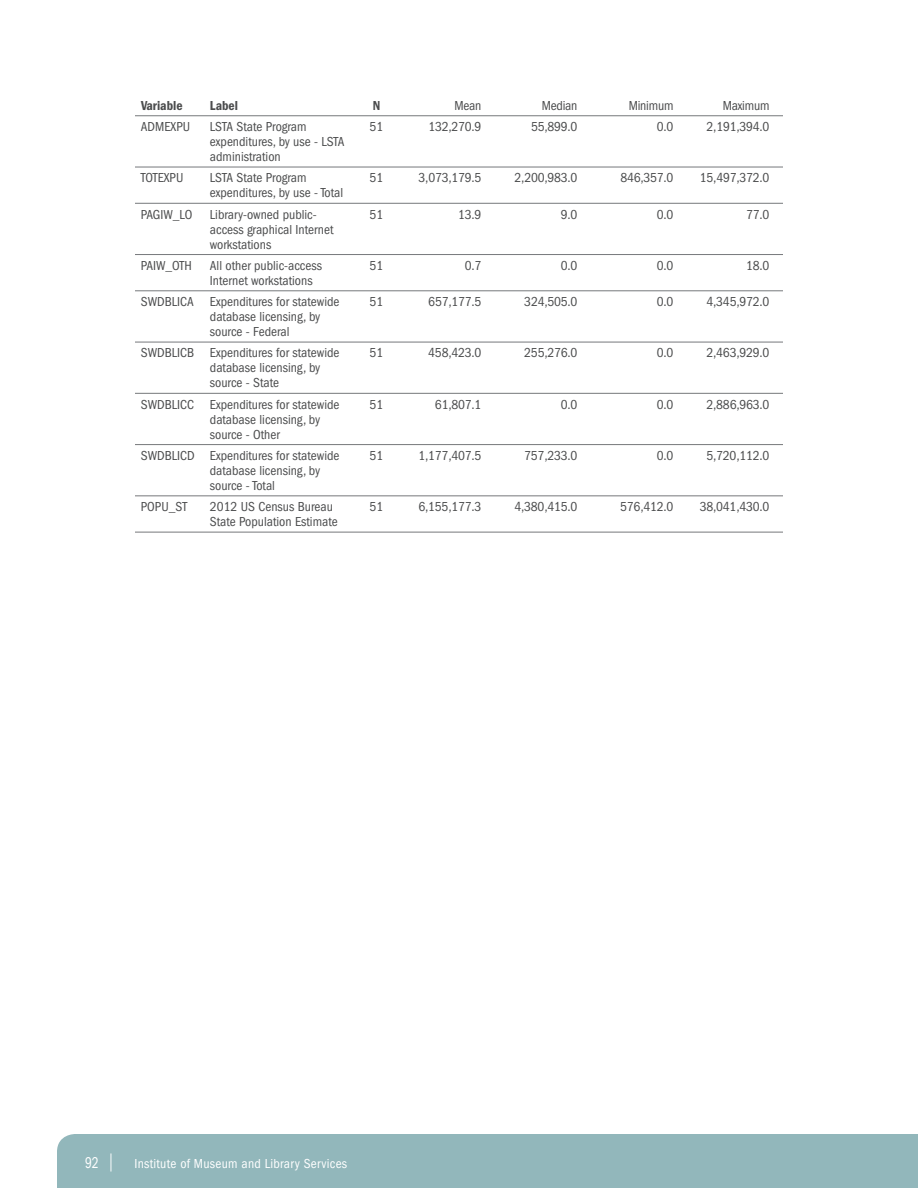
<style>
.page{position:relative;width:918px;height:1188px;background:#fff}
.page>*{position:absolute;margin:0;border:0;box-sizing:border-box;transform-origin:0 0}
.t1{font:condensed 13.5px/15px "ITC Franklin Gothic Std";color:#4b4c4d}
.t2{font:condensed 13.5px "ITC Franklin Gothic Std";letter-spacing:.02em;color:#fff}
.t3{font:13.5px "ITC Franklin Gothic Std Dm Cd";color:#4b4c4d}
.s1{font-size:16.2px}
.s2{font-stretch:normal;font-size:18px}
</style>
<div class="page">
<div style="left:57px;top:1134px;width:861px;height:54px;background:#92b7bb"></div>
<hr style="left:135px;top:115px;width:69px;height:1px;background:#76787b">
<hr style="left:204px;top:115px;width:150px;height:1px;background:#76787b">
<hr style="left:354px;top:115px;width:45px;height:1px;background:#76787b">
<hr style="left:399px;top:115px;width:96px;height:1px;background:#76787b">
<hr style="left:495px;top:115px;width:96px;height:1px;background:#76787b">
<hr style="left:591px;top:115px;width:96px;height:1px;background:#76787b">
<hr style="left:687px;top:115px;width:96px;height:1px;background:#76787b">
<hr style="left:135px;top:167px;width:69px;height:1px;background:#76787b">
<hr style="left:204px;top:167px;width:150px;height:1px;background:#76787b">
<hr style="left:354px;top:167px;width:45px;height:1px;background:#76787b">
<hr style="left:399px;top:167px;width:96px;height:1px;background:#76787b">
<hr style="left:495px;top:167px;width:96px;height:1px;background:#76787b">
<hr style="left:591px;top:167px;width:96px;height:1px;background:#76787b">
<hr style="left:687px;top:167px;width:96px;height:1px;background:#76787b">
<hr style="left:135px;top:203px;width:69px;height:1px;background:#76787b">
<hr style="left:204px;top:203px;width:150px;height:1px;background:#76787b">
<hr style="left:354px;top:203px;width:45px;height:1px;background:#76787b">
<hr style="left:399px;top:203px;width:96px;height:1px;background:#76787b">
<hr style="left:495px;top:203px;width:96px;height:1px;background:#76787b">
<hr style="left:591px;top:203px;width:96px;height:1px;background:#76787b">
<hr style="left:687px;top:203px;width:96px;height:1px;background:#76787b">
<hr style="left:135px;top:254px;width:69px;height:1px;background:#76787b">
<hr style="left:204px;top:254px;width:150px;height:1px;background:#76787b">
<hr style="left:354px;top:254px;width:45px;height:1px;background:#76787b">
<hr style="left:399px;top:254px;width:96px;height:1px;background:#76787b">
<hr style="left:495px;top:254px;width:96px;height:1px;background:#76787b">
<hr style="left:591px;top:254px;width:96px;height:1px;background:#76787b">
<hr style="left:687px;top:254px;width:96px;height:1px;background:#76787b">
<hr style="left:135px;top:290px;width:69px;height:1px;background:#76787b">
<hr style="left:204px;top:290px;width:150px;height:1px;background:#76787b">
<hr style="left:354px;top:290px;width:45px;height:1px;background:#76787b">
<hr style="left:399px;top:290px;width:96px;height:1px;background:#76787b">
<hr style="left:495px;top:290px;width:96px;height:1px;background:#76787b">
<hr style="left:591px;top:290px;width:96px;height:1px;background:#76787b">
<hr style="left:687px;top:290px;width:96px;height:1px;background:#76787b">
<hr style="left:135px;top:342px;width:69px;height:1px;background:#76787b">
<hr style="left:204px;top:342px;width:150px;height:1px;background:#76787b">
<hr style="left:354px;top:342px;width:45px;height:1px;background:#76787b">
<hr style="left:399px;top:342px;width:96px;height:1px;background:#76787b">
<hr style="left:495px;top:342px;width:96px;height:1px;background:#76787b">
<hr style="left:591px;top:342px;width:96px;height:1px;background:#76787b">
<hr style="left:687px;top:342px;width:96px;height:1px;background:#76787b">
<hr style="left:135px;top:393px;width:69px;height:1px;background:#76787b">
<hr style="left:204px;top:393px;width:150px;height:1px;background:#76787b">
<hr style="left:354px;top:393px;width:45px;height:1px;background:#76787b">
<hr style="left:399px;top:393px;width:96px;height:1px;background:#76787b">
<hr style="left:495px;top:393px;width:96px;height:1px;background:#76787b">
<hr style="left:591px;top:393px;width:96px;height:1px;background:#76787b">
<hr style="left:687px;top:393px;width:96px;height:1px;background:#76787b">
<hr style="left:135px;top:444px;width:69px;height:1px;background:#76787b">
<hr style="left:204px;top:444px;width:150px;height:1px;background:#76787b">
<hr style="left:354px;top:444px;width:45px;height:1px;background:#76787b">
<hr style="left:399px;top:444px;width:96px;height:1px;background:#76787b">
<hr style="left:495px;top:444px;width:96px;height:1px;background:#76787b">
<hr style="left:591px;top:444px;width:96px;height:1px;background:#76787b">
<hr style="left:687px;top:444px;width:96px;height:1px;background:#76787b">
<hr style="left:135px;top:495px;width:69px;height:1px;background:#76787b">
<hr style="left:204px;top:495px;width:150px;height:1px;background:#76787b">
<hr style="left:354px;top:495px;width:45px;height:1px;background:#76787b">
<hr style="left:399px;top:495px;width:96px;height:1px;background:#76787b">
<hr style="left:495px;top:495px;width:96px;height:1px;background:#76787b">
<hr style="left:591px;top:495px;width:96px;height:1px;background:#76787b">
<hr style="left:687px;top:495px;width:96px;height:1px;background:#76787b">
<hr style="left:135px;top:532px;width:69px;height:1px;background:#76787b">
<hr style="left:204px;top:532px;width:150px;height:1px;background:#76787b">
<hr style="left:354px;top:532px;width:45px;height:1px;background:#76787b">
<hr style="left:399px;top:532px;width:96px;height:1px;background:#76787b">
<hr style="left:495px;top:532px;width:96px;height:1px;background:#76787b">
<hr style="left:591px;top:532px;width:96px;height:1px;background:#76787b">
<hr style="left:687px;top:532px;width:96px;height:1px;background:#76787b">
<p class="t3" style="left:141px;top:98px;width:43px">Variable</p>
<p class="t3" style="left:210px;top:98px;width:30px">Label</p>
<p class="t3" style="left:373px;top:98px;width:9px">N</p>
<p class="t1" style="left:454px;top:98px;width:28px">Mean</p>
<p class="t1" style="left:542px;top:98px;width:37px">Median</p>
<p class="t1" style="left:629px;top:98px;width:46px">Minimum</p>
<p class="t1" style="left:723px;top:98px;width:48px">Maximum</p>
<p class="t1" style="left:141px;top:119px;width:51px">ADMEXPU</p>
<p class="t1" style="left:210px;top:119px;width:136px">LSTA State Program expenditures, by use - LSTA administration</p>
<p class="t1" style="left:370px;top:119px;width:15px">51</p>
<p class="t1" style="left:428px;top:119px;width:55px">132,270.9</p>
<p class="t1" style="left:531px;top:119px;width:48px">55,899.0</p>
<p class="t1" style="left:657px;top:119px;width:18px">0.0</p>
<p class="t1" style="left:707px;top:119px;width:64px">2,191,394.0</p>
<p class="t1" style="left:141px;top:170px;width:44px">TOTEXPU</p>
<p class="t1" style="left:210px;top:170px;width:135px">LSTA State Program expenditures, by use - Total</p>
<p class="t1" style="left:370px;top:170px;width:15px">51</p>
<p class="t1" style="left:419px;top:170px;width:64px">3,073,179.5</p>
<p class="t1" style="left:515px;top:170px;width:64px">2,200,983.0</p>
<p class="t1" style="left:620px;top:170px;width:55px">846,357.0</p>
<p class="t1" style="left:700px;top:170px;width:71px">15,497,372.0</p>
<p class="t1" style="left:141px;top:207px;width:53px">PAGIW_LO</p>
<p class="t1" style="left:210px;top:207px;width:125px">Library-owned public&shy;access graphical Internet workstations</p>
<p class="t1" style="left:370px;top:207px;width:15px">51</p>
<p class="t1" style="left:458px;top:207px;width:25px">13.9</p>
<p class="t1" style="left:561px;top:207px;width:18px">9.0</p>
<p class="t1" style="left:657px;top:207px;width:18px">0.0</p>
<p class="t1" style="left:746px;top:207px;width:25px">77.0</p>
<p class="t1" style="left:141px;top:258px;width:52px">PAIW_OTH</p>
<p class="t1" style="left:210px;top:258px;width:114px">All other public-access<br>Internet workstations</p>
<p class="t1" style="left:370px;top:258px;width:15px">51</p>
<p class="t1" style="left:465px;top:258px;width:18px">0.7</p>
<p class="t1" style="left:561px;top:258px;width:18px">0.0</p>
<p class="t1" style="left:657px;top:258px;width:18px">0.0</p>
<p class="t1" style="left:746px;top:258px;width:25px">18.0</p>
<p class="t1" style="left:210px;top:294px;width:131px;text-indent:-69px">SWDBLICA Expenditures for statewide database licensing, by source - Federal</p>
<p class="t1" style="left:370px;top:294px;width:15px">51</p>
<p class="t1" style="left:428px;top:294px;width:55px">657,177.5</p>
<p class="t1" style="left:524px;top:294px;width:55px">324,505.0</p>
<p class="t1" style="left:657px;top:294px;width:18px">0.0</p>
<p class="t1" style="left:707px;top:294px;width:64px">4,345,972.0</p>
<p class="t1" style="left:210px;top:345px;width:131px;text-indent:-69px">SWDBLICB Expenditures for statewide database licensing, by source - State</p>
<p class="t1" style="left:370px;top:345px;width:15px">51</p>
<p class="t1" style="left:428px;top:345px;width:55px">458,423.0</p>
<p class="t1" style="left:524px;top:345px;width:55px">255,276.0</p>
<p class="t1" style="left:657px;top:345px;width:18px">0.0</p>
<p class="t1" style="left:707px;top:345px;width:64px">2,463,929.0</p>
<p class="t1" style="left:210px;top:397px;width:131px;text-indent:-69px">SWDBLICC Expenditures for statewide database licensing, by source - Other</p>
<p class="t1" style="left:370px;top:397px;width:15px">51</p>
<p class="t1" style="left:435px;top:397px;width:48px">61,807.1</p>
<p class="t1" style="left:561px;top:397px;width:18px">0.0</p>
<p class="t1" style="left:657px;top:397px;width:18px">0.0</p>
<p class="t1" style="left:707px;top:397px;width:64px">2,886,963.0</p>
<p class="t1" style="left:210px;top:448px;width:131px;text-indent:-69px">SWDBLICD Expenditures for statewide database licensing, by source - Total</p>
<p class="t1" style="left:369px;top:448px;width:15px">51</p>
<p class="t1" style="left:419px;top:448px;width:64px">1,177,407.5</p>
<p class="t1" style="left:524px;top:448px;width:55px">757,233.0</p>
<p class="t1" style="left:657px;top:448px;width:18px">0.0</p>
<p class="t1" style="left:707px;top:448px;width:64px">5,720,112.0</p>
<p class="t1" style="left:141px;top:499px;width:48px">POPU_ST</p>
<p class="t1" style="left:210px;top:499px;width:129px">2012 US Census Bureau<br>State Population Estimate</p>
<p class="t1" style="left:369px;top:499px;width:15px">51</p>
<p class="t1" style="left:419px;top:499px;width:64px">6,155,177.3</p>
<p class="t1" style="left:515px;top:499px;width:64px">4,380,415.0</p>
<p class="t1" style="left:620px;top:499px;width:55px">576,412.0</p>
<p class="t1" style="left:700px;top:499px;width:71px">38,041,430.0</p>
<p class="t2" style="left:85px;top:1156px;width:264px"><span class="s1">92</span> <span class="s2">|</span> Institute of Museum and Library Services</p>
</div>
